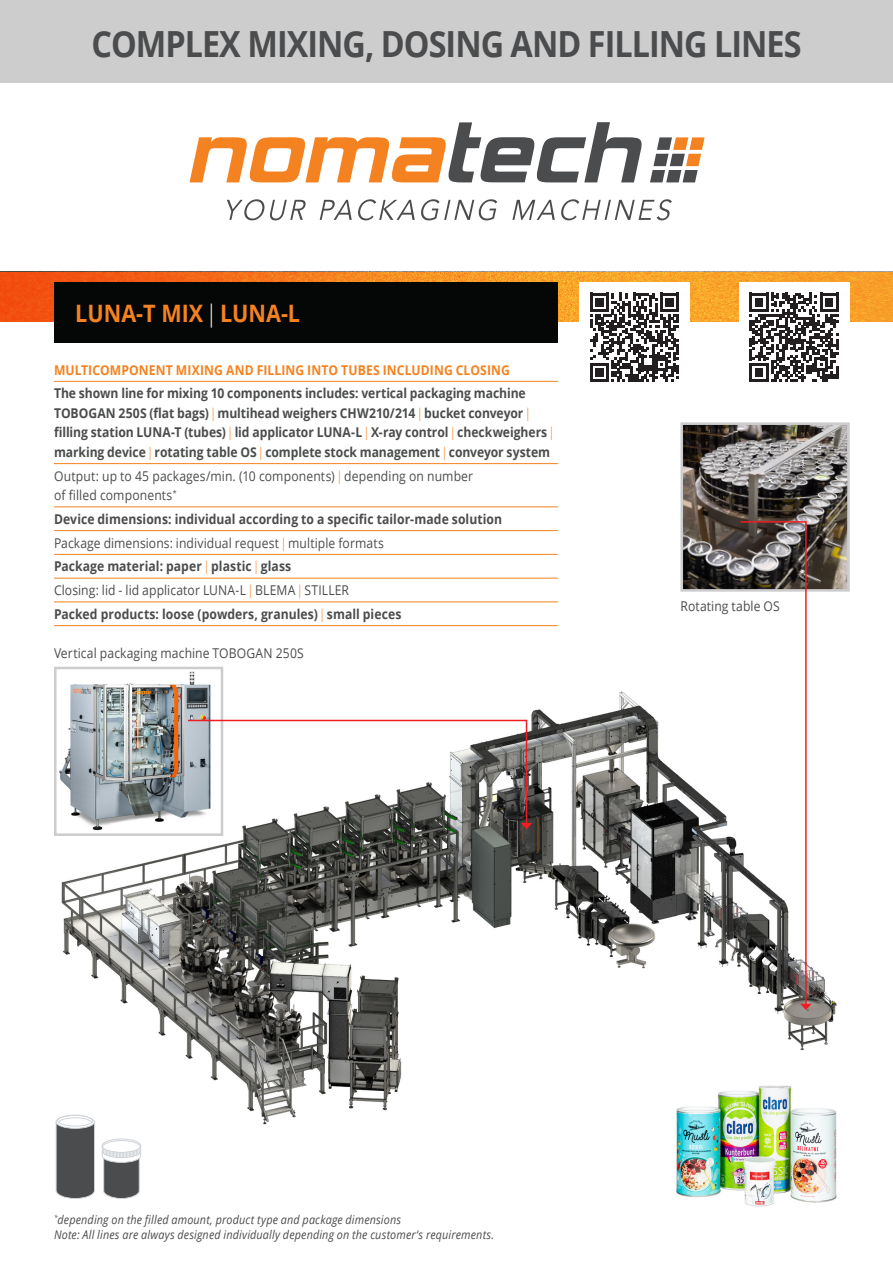
<style>
.page{position:relative;width:893px;height:1263px;background:#fff}
.page>*{position:absolute;margin:0;border:0;box-sizing:border-box;transform-origin:0 0}
.t1{font:700 36px "Open Sans";letter-spacing:-.03em;color:#4b4c4d;scale:.9 1}
.t2{font:700 24px "Open Sans";color:#f58220;scale:.9 1}
.t3{font:700 13.5px/19.5px "Open Sans";color:#4b4c4d;scale:.9 1}
.t4{font:13.5px/19.5px "Open Sans";letter-spacing:.005em;color:#4b4c4d;scale:.9 1}
.t5{font:700 13.5px "Open Sans";letter-spacing:.005em;color:#f58220;scale:.9 1}
.t6{font:italic 12px "Open Sans";letter-spacing:.015em;color:#4b4c4d;scale:.9 1}
.s1{font-weight:300;font-stretch:condensed;color:#fff}
.s2{font-weight:300;font-stretch:condensed;color:#f58220}
</style>
<div class="page">
<img style="left:54px;top:666px;width:783px;height:459px">
<div style="left:0;top:0;width:893px;height:83px;background:#cecdcd"></div>
<svg style="left:0;top:272px;width:893px;height:50px;background:#f68822"></svg>
<svg style="left:190px;top:122px;width:452px;height:60px"></svg>
<svg style="left:650px;top:137px;width:55px;height:45px"></svg>
<svg style="left:227px;top:199px;width:79px;height:21px"></svg>
<svg style="left:320px;top:200px;width:32px;height:20px"></svg>
<svg style="left:358px;top:199px;width:57px;height:21px"></svg>
<svg style="left:421px;top:199px;width:76px;height:21px"></svg>
<svg style="left:512px;top:200px;width:43px;height:20px"></svg>
<svg style="left:561px;top:199px;width:111px;height:21px"></svg>
<img style="left:684px;top:426px;width:162px;height:162px">
<div style="left:680px;top:422px;width:170px;height:170px;border:3px solid #cecdcd"></div>
<svg style="left:739px;top:520px;width:73px;height:490px"></svg>
<div style="left:102px;top:1138px;width:39px;height:15px;border:1px solid #d0d4d8;border-radius:50%"></div>
<svg style="left:101px;top:1139px;width:41px;height:60px"></svg>
<div style="left:56px;top:1115px;width:39px;height:14px;border:1px solid #d0d4d8;border-radius:50%"></div>
<svg style="left:55px;top:1117px;width:40px;height:82px;background:#6b6c6d"></svg>
<div style="left:57px;top:1115px;width:36px;height:11px;border:1px solid #d0d4d8;border-radius:50%"></div>
<img style="left:669px;top:1078px;width:168px;height:129px">
<img style="left:58px;top:671px;width:161px;height:161px">
<div style="left:54px;top:667px;width:169px;height:169px;border:3px solid #cecdcd"></div>
<svg style="left:186px;top:719px;width:346px;height:110px"></svg>
<div style="left:54px;top:282px;width:504px;height:61px;background:#050707"></div>
<div style="left:739px;top:282px;width:110px;height:111px;background:#fff"></div>
<svg style="left:750px;top:293px;width:89px;height:89px"></svg>
<div style="left:579px;top:282px;width:111px;height:111px;background:#fff"></div>
<svg style="left:590px;top:293px;width:89px;height:89px"></svg>
<hr style="left:54px;top:381px;width:504px;height:1px;background:#f58220">
<hr style="left:54px;top:463px;width:504px;height:1px;background:#f58220">
<hr style="left:54px;top:506px;width:504px;height:1px;background:#f58220">
<hr style="left:54px;top:530px;width:504px;height:1px;background:#f58220">
<hr style="left:54px;top:554px;width:504px;height:1px;background:#f58220">
<hr style="left:54px;top:578px;width:504px;height:1px;background:#f58220">
<hr style="left:54px;top:601px;width:504px;height:1px;background:#f58220">
<hr style="left:54px;top:625px;width:504px;height:1px;background:#f58220">
<p class="t1" style="left:91px;top:19px;width:791px">COMPLEX MIXING, DOSING AND FILLING LINES</p>
<p class="t2" style="left:75px;top:296px;width:251px">LUNA-T MIX <span class="s1">|</span> LUNA-L</p>
<p class="t5" style="left:54px;top:360px;width:508px">MULTICOMPONENT MIXING AND FILLING INTO TUBES INCLUDING CLOSING</p>
<p class="t3" style="left:54px;top:383px;width:557px">The shown line for mixing 10 components includes: vertical packaging machine TOBOGAN 250S (flat bags) <span class="s2">|</span> multihead weighers CHW210/214 <span class="s2">|</span> bucket conveyor <span class="s2">| </span>filling station LUNA-T (tubes) <span class="s2">|</span> lid applicator LUNA-L <span class="s2">|</span> X-ray control <span class="s2">|</span> checkweighers <span class="s2">| </span>marking device <span class="s2">|</span> rotating table OS <span class="s2">|</span> complete stock management <span class="s2">|</span> conveyor system</p>
<p class="t4" style="left:54px;top:466px;width:467px">Output: up to 45 packages/min. (10 components) <span class="s2">|</span> depending on number of filled components<sup>*</sup></p>
<p class="t3" style="left:54px;top:509px;width:499px">Device dimensions: individual according to a specific tailor-made solution</p>
<p class="t4" style="left:54px;top:533px;width:368px">Package dimensions: individual request <span class="s2">|</span> multiple formats</p>
<p class="t3" style="left:54px;top:556px;width:265px">Package material: paper <span class="s2">|</span> plastic <span class="s2">|</span> glass</p>
<p class="t4" style="left:54px;top:580px;width:329px">Closing: lid - lid applicator LUNA-L <span class="s2">|</span> BLEMA <span class="s2">|</span> STILLER</p>
<p class="t3" style="left:54px;top:604px;width:387px">Packed products: loose (powders, granules) <span class="s2">|</span> small pieces</p>
<p class="t4" style="left:54px;top:643px;width:279px">Vertical packaging machine TOBOGAN 250S</p>
<p class="t4" style="left:680px;top:596px;width:112px">Rotating table OS</p>
<p class="t6" style="left:54px;top:1211px;width:387px"><sup>*</sup>depending on the filled amount, product type and package dimensions</p>
<p class="t6" style="left:54px;top:1226px;width:491px">Note: All lines are always designed individually depending on the customer‘s requirements.</p>
</div>
